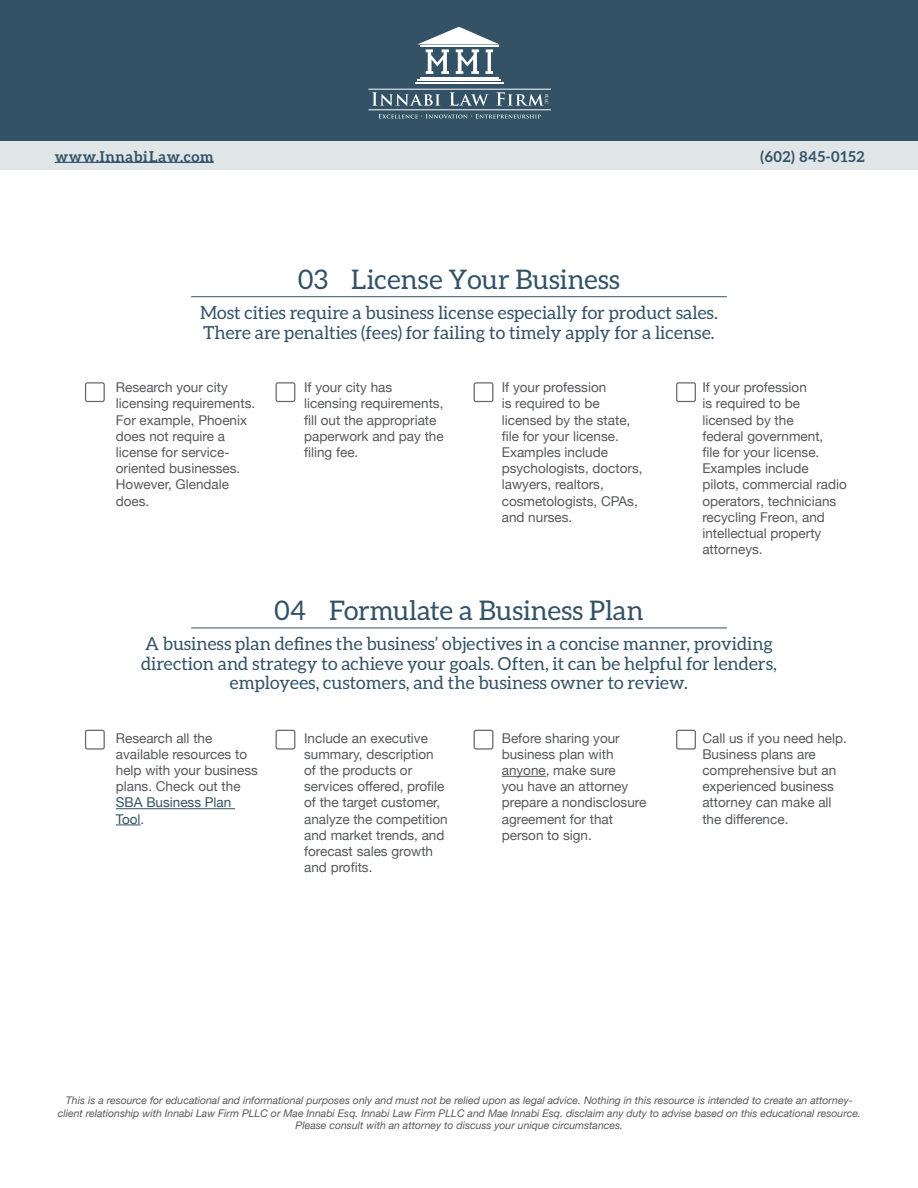
<style>
.page{position:relative;width:918px;height:1188px;background:#fff}
.page>*{position:absolute;margin:0;border:0;box-sizing:border-box;transform-origin:0 0}
.t1{font:27px "Aleo";color:#335266}
.t2{font:18px/19.5px "Aleo";color:#335266}
.t3{font:700 15px "Aleo";letter-spacing:.04em;color:#335266}
.t4{font:13.5px/16.2px "Helvetica Neue";color:#57585a}
.t5{font:italic 10.5px/12.6px "Helvetica Neue";color:#57585a;text-align:center}
.t6{font:700 4.05px "Trajan Pro";color:#fff}
.s1{color:#335266}
</style>
<div class="page">
<div style="left:0;top:0;width:918px;height:142px;background:#335266"></div>
<hr style="left:417px;top:79px;width:84px;height:2px;background:#fff">
<hr style="left:415px;top:82px;width:88px;height:2px;background:#fff">
<hr style="left:420px;top:77px;width:78px;height:1px;background:#fff">
<svg style="left:417px;top:27px;width:83px;height:47px"></svg>
<svg style="left:379px;top:114px;width:162px;height:4px"></svg>
<svg style="left:372px;top:92px;width:68px;height:14px"></svg>
<svg style="left:449px;top:92px;width:40px;height:14px"></svg>
<svg style="left:496px;top:92px;width:48px;height:14px"></svg>
<hr style="left:369px;top:89px;width:182px;height:1px;background:#fff">
<hr style="left:369px;top:110px;width:182px;height:1px;background:#fff">
<div style="left:0;top:142px;width:918px;height:28px;background:#e0e5e8"></div>
<hr style="left:55px;top:162px;width:159px;height:1px;background:#335266">
<hr style="left:116px;top:808px;width:119px;height:1px;background:#335266">
<svg style="left:116px;top:825px;width:25px;height:1px"></svg>
<hr style="left:502px;top:776px;width:44px;height:1px;background:#57585a">
<hr style="left:191px;top:296px;width:536px;height:1px;background:#335266">
<hr style="left:191px;top:628px;width:536px;height:1px;background:#335266">
<svg style="left:85px;top:382px;width:20px;height:20px"></svg>
<svg style="left:85px;top:730px;width:20px;height:20px"></svg>
<svg style="left:276px;top:382px;width:19px;height:20px"></svg>
<svg style="left:276px;top:730px;width:19px;height:20px"></svg>
<svg style="left:474px;top:382px;width:19px;height:20px"></svg>
<svg style="left:474px;top:730px;width:19px;height:20px"></svg>
<svg style="left:676px;top:382px;width:20px;height:20px"></svg>
<svg style="left:676px;top:730px;width:20px;height:20px"></svg>
<p class="t6" style="left:549px;top:94px;width:12px;rotate:90deg">PLLC</p>
<p class="t3" style="left:55px;top:148px;width:160px">www.InnabiLaw.com</p>
<p class="t3" style="left:760px;top:148px;width:106px">(602) 845-0152</p>
<p class="t1" style="left:298px;top:264px;width:324px">03 License Your Business</p>
<p class="t2" style="left:200px;top:303px;width:519px">Most cities require a business license especially for product sales.<br>There are penalties (fees) for failing to timely apply for a license.</p>
<p class="t4" style="left:116px;top:380px;width:141px">Research your city licensing requirements.<br>For example, Phoenix does not require a license for service&shy;oriented businesses.<br>However, Glendale does.</p>
<p class="t4" style="left:304px;top:380px;width:141px">If your city has licensing requirements, fill out the appropriate paperwork and pay the filing fee.</p>
<p class="t4" style="left:502px;top:380px;width:142px">If your profession<br>is required to be licensed by the state, file for your license.<br>Examples include psychologists, doctors, lawyers, realtors, cosmetologists, CPAs, and nurses.</p>
<p class="t1" style="left:274px;top:595px;width:371px">04 Formulate a Business Plan</p>
<p class="t4" style="left:702px;top:380px;width:146px">If your profession<br>is required to be licensed by the<br>federal government,<br>file for your license.<br>Examples include pilots, commercial radio operators, technicians recycling Freon, and intellectual property attorneys.</p>
<p class="t2" style="left:141px;top:634px;width:637px;text-align:center">A business plan defines the business’ objectives in a concise manner, providing direction and strategy to achieve your goals. Often, it can be helpful for lenders, employees, customers, and the business owner to review.</p>
<p class="t4" style="left:116px;top:730px;width:144px">Research all the available resources to help with your business plans. Check out the<br><span class="s1">SBA Business Plan<br>Tool</span>.</p>
<p class="t4" style="left:304px;top:730px;width:145px">Include an executive summary, description of the products or services offered, profile of the target customer, analyze the competition and market trends, and forecast sales growth and profits.</p>
<p class="t4" style="left:502px;top:730px;width:146px">Before sharing your business plan with anyone, make sure<br>you have an attorney prepare a nondisclosure agreement for that person to sign.</p>
<p class="t4" style="left:702px;top:730px;width:146px">Call us if you need help.<br>Business plans are comprehensive but an experienced business attorney can make all the difference.</p>
<p class="t5" style="left:58px;top:1095px;width:805px">This is a resource for educational and informational purposes only and must not be relied upon as legal advice. Nothing in this resource is intended to create an attorney&shy;client relationship with Innabi Law Firm PLLC or Mae Innabi Esq. Innabi Law Firm PLLC and Mae Innabi Esq. disclaim any duty to advise based on this educational resource.<br>Please consult with an attorney to discuss your unique circumstances.</p>
</div>
